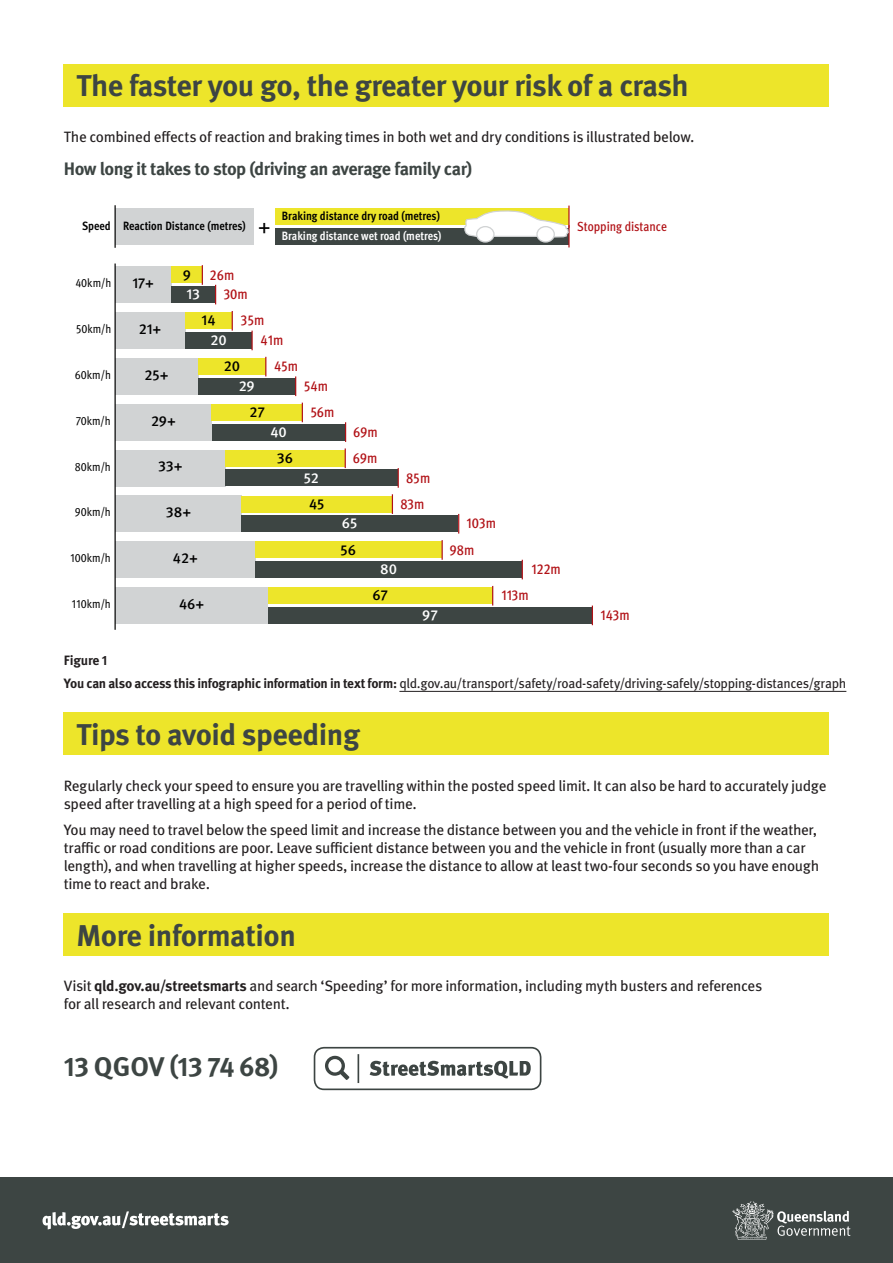
<style>
.page{position:relative;width:893px;height:1263px;background:#fff}
.page>*{position:absolute;margin:0;border:0;box-sizing:border-box;transform-origin:0 0}
.t1{font:700 30px "Meta Pro";letter-spacing:-.015em;color:#3d4543}
.t2{font:27.6px "Meta Pro Cond Norm";color:#000}
.t3{font:700 27px "Meta Pro";letter-spacing:-.025em;color:#3d4543}
.t4{font:700 18px "Meta Pro";letter-spacing:-.03em;color:#3d4543}
.t5{font:15px/18px "Meta Pro";letter-spacing:-.025em;color:#231f20}
.t6{font:500 condensed 14.4px "Meta Pro";color:#b11116}
.t7{font:500 14.4px "Meta Pro";letter-spacing:-.01em;color:#000}
.t8{font:500 14.4px "Meta Pro";letter-spacing:-.005em;color:#fff}
.t9{font:13.5px/23.2px "Meta Pro";letter-spacing:-.025em;color:#231f20}
.t10{font:500 condensed 13.2px "Meta Pro";color:#b11116}
.t11{font:700 condensed 12px "Meta Pro";color:#000}
.t12{font:condensed 12px "Meta Pro";color:#000}
.t13{font:700 condensed 12px "Meta Pro";color:#fff}
.s1{font-weight:700}
</style>
<div class="page">
<div style="left:64px;top:64px;width:765px;height:42px;background:#ede52a"></div>
<div style="left:0;top:1178px;width:893px;height:85px;background:#3d4543"></div>
<svg style="left:732px;top:1201px;width:118px;height:39px"></svg>
<svg style="left:43px;top:1211px;width:186px;height:18px"></svg>
<hr style="left:399px;top:691px;width:447px;height:1px;background:#231f20">
<div style="left:275px;top:208px;width:294px;height:17px;background:#ede52a"></div>
<div style="left:275px;top:228px;width:293px;height:16px;background:#3d4543"></div>
<div style="left:115px;top:267px;width:57px;height:36px;background:#d1d3d4"></div>
<div style="left:115px;top:313px;width:70px;height:36px;background:#d1d3d4"></div>
<div style="left:115px;top:358px;width:83px;height:36px;background:#d1d3d4"></div>
<div style="left:115px;top:404px;width:97px;height:36px;background:#d1d3d4"></div>
<div style="left:115px;top:450px;width:110px;height:36px;background:#d1d3d4"></div>
<div style="left:115px;top:496px;width:127px;height:36px;background:#d1d3d4"></div>
<div style="left:115px;top:542px;width:140px;height:36px;background:#d1d3d4"></div>
<div style="left:115px;top:587px;width:153px;height:37px;background:#d1d3d4"></div>
<div style="left:115px;top:208px;width:139px;height:36px;background:#d1d3d4"></div>
<div style="left:172px;top:267px;width:30px;height:16px;background:#ede52a"></div>
<div style="left:185px;top:313px;width:47px;height:16px;background:#ede52a"></div>
<div style="left:198px;top:358px;width:68px;height:17px;background:#ede52a"></div>
<div style="left:212px;top:404px;width:90px;height:17px;background:#ede52a"></div>
<div style="left:225px;top:450px;width:120px;height:16px;background:#ede52a"></div>
<div style="left:242px;top:496px;width:150px;height:16px;background:#ede52a"></div>
<div style="left:255px;top:542px;width:187px;height:16px;background:#ede52a"></div>
<div style="left:268px;top:588px;width:224px;height:16px;background:#ede52a"></div>
<div style="left:172px;top:286px;width:43px;height:17px;background:#3d4543"></div>
<div style="left:185px;top:332px;width:67px;height:17px;background:#3d4543"></div>
<div style="left:198px;top:378px;width:97px;height:16px;background:#3d4543"></div>
<div style="left:212px;top:424px;width:133px;height:16px;background:#3d4543"></div>
<div style="left:225px;top:470px;width:173px;height:16px;background:#3d4543"></div>
<div style="left:242px;top:515px;width:216px;height:17px;background:#3d4543"></div>
<div style="left:255px;top:561px;width:267px;height:17px;background:#3d4543"></div>
<div style="left:268px;top:607px;width:324px;height:17px;background:#3d4543"></div>
<hr style="left:115px;top:263px;width:1px;height:367px;background:#000">
<svg style="left:202px;top:265px;width:1px;height:20px"></svg>
<svg style="left:232px;top:311px;width:1px;height:20px"></svg>
<svg style="left:265px;top:357px;width:1px;height:19px"></svg>
<svg style="left:302px;top:403px;width:1px;height:19px"></svg>
<svg style="left:345px;top:448px;width:1px;height:20px"></svg>
<svg style="left:392px;top:494px;width:1px;height:20px"></svg>
<svg style="left:442px;top:540px;width:1px;height:20px"></svg>
<svg style="left:492px;top:586px;width:1px;height:19px"></svg>
<hr style="left:568px;top:206px;width:2px;height:22px;background:#b11116">
<svg style="left:215px;top:285px;width:1px;height:19px"></svg>
<svg style="left:251px;top:331px;width:2px;height:19px"></svg>
<svg style="left:295px;top:376px;width:1px;height:20px"></svg>
<svg style="left:345px;top:422px;width:1px;height:20px"></svg>
<svg style="left:398px;top:468px;width:1px;height:20px"></svg>
<svg style="left:458px;top:514px;width:1px;height:19px"></svg>
<svg style="left:522px;top:560px;width:1px;height:19px"></svg>
<svg style="left:592px;top:605px;width:1px;height:20px"></svg>
<hr style="left:568px;top:225px;width:2px;height:22px;background:#b11116">
<hr style="left:115px;top:205px;width:1px;height:43px;background:#000">
<svg style="left:464px;top:210px;width:105px;height:28px"></svg>
<div style="left:477px;top:227px;width:17px;height:15px;background:#fff;border-radius:50%"></div>
<div style="left:476px;top:226px;width:19px;height:17px;border:1px solid #d1d3d4;border-radius:50%"></div>
<div style="left:537px;top:227px;width:17px;height:15px;background:#fff;border-radius:50%"></div>
<div style="left:536px;top:226px;width:19px;height:17px;border:1px solid #d1d3d4;border-radius:50%"></div>
<div style="left:64px;top:712px;width:765px;height:43px;background:#ede52a"></div>
<div style="left:64px;top:913px;width:765px;height:43px;background:#ede52a"></div>
<div style="left:314px;top:1047px;width:227px;height:43px;border:2px solid #3d4543;border-radius:10px"></div>
<svg style="left:358px;top:1054px;width:1px;height:29px"></svg>
<svg style="left:325px;top:1056px;width:24px;height:24px"></svg>
<svg style="left:370px;top:1061px;width:161px;height:17px"></svg>
<h1 class="t1" style="left:77px;top:62px;width:614px">The faster you go, the greater your risk of a crash</h1>
<p class="t5" style="left:64px;top:127px;width:632px">The combined effects of reaction and braking times in both wet and dry conditions is illustrated below.</p>
<p class="t4" style="left:64px;top:155px;width:410px">How long it takes to stop (driving an average family car)</p>
<p class="t11" style="left:282px;top:207px;width:159px">Braking distance dry road (metres)</p>
<p class="t13" style="left:282px;top:227px;width:161px">Braking distance wet road (metres)</p>
<p class="t11" style="left:123px;top:217px;width:124px">Reaction Distance (metres)</p>
<p class="t11" style="left:82px;top:217px;width:30px">Speed</p>
<h2 class="t2" style="left:258px;top:205px;width:15px">+</h2>
<p class="t7" style="left:183px;top:263px;width:10px">9</p>
<p class="t7" style="left:202px;top:309px;width:15px">14</p>
<p class="t7" style="left:224px;top:355px;width:18px">20</p>
<p class="t7" style="left:249px;top:401px;width:17px">27</p>
<p class="t6" style="left:210px;top:264px;width:26px">26m</p>
<p class="t12" style="left:75px;top:274px;width:37px">40km/h</p>
<p class="t12" style="left:76px;top:320px;width:37px">50km/h</p>
<p class="t12" style="left:75px;top:366px;width:38px">60km/h</p>
<p class="t12" style="left:76px;top:412px;width:37px">70km/h</p>
<p class="t12" style="left:75px;top:457px;width:38px">80km/h</p>
<p class="t12" style="left:75px;top:503px;width:37px">90km/h</p>
<p class="t12" style="left:70px;top:549px;width:42px">100km/h</p>
<p class="t12" style="left:72px;top:595px;width:40px">110km/h</p>
<p class="t7" style="left:132px;top:272px;width:23px">17+</p>
<p class="t7" style="left:139px;top:318px;width:24px">21+</p>
<p class="t7" style="left:145px;top:364px;width:26px">25+</p>
<p class="t7" style="left:151px;top:409px;width:26px">29+</p>
<p class="t7" style="left:158px;top:455px;width:26px">33+</p>
<p class="t7" style="left:166px;top:501px;width:27px">38+</p>
<p class="t7" style="left:173px;top:547px;width:27px">42+</p>
<p class="t7" style="left:179px;top:593px;width:27px">46+</p>
<p class="t8" style="left:187px;top:283px;width:15px">13</p>
<p class="t6" style="left:223px;top:283px;width:26px">30m</p>
<p class="t6" style="left:240px;top:310px;width:26px">35m</p>
<p class="t8" style="left:210px;top:329px;width:18px">20</p>
<p class="t6" style="left:261px;top:329px;width:24px">41m</p>
<p class="t6" style="left:274px;top:355px;width:26px">45m</p>
<p class="t8" style="left:239px;top:375px;width:18px">29</p>
<p class="t6" style="left:304px;top:375px;width:26px">54m</p>
<p class="t6" style="left:310px;top:401px;width:26px">56m</p>
<p class="t6" style="left:353px;top:421px;width:26px">69m</p>
<p class="t8" style="left:270px;top:420px;width:18px">40</p>
<p class="t7" style="left:277px;top:447px;width:18px">36</p>
<p class="t6" style="left:353px;top:447px;width:26px">69m</p>
<p class="t8" style="left:304px;top:466px;width:17px">52</p>
<p class="t6" style="left:406px;top:467px;width:26px">85m</p>
<p class="t6" style="left:400px;top:493px;width:26px">83m</p>
<p class="t7" style="left:309px;top:492px;width:17px">45</p>
<p class="t8" style="left:342px;top:512px;width:17px">65</p>
<p class="t7" style="left:341px;top:538px;width:17px">56</p>
<p class="t8" style="left:380px;top:558px;width:18px">80</p>
<p class="t7" style="left:372px;top:584px;width:17px">67</p>
<p class="t8" style="left:422px;top:604px;width:17px">97</p>
<p class="t6" style="left:466px;top:512px;width:31px">103m</p>
<p class="t6" style="left:450px;top:539px;width:26px">98m</p>
<p class="t6" style="left:531px;top:558px;width:31px">122m</p>
<p class="t6" style="left:501px;top:585px;width:29px">113m</p>
<p class="t10" style="left:577px;top:217px;width:91px">Stopping distance</p>
<p class="t6" style="left:600px;top:604px;width:31px">143m</p>
<p class="t9" style="left:64px;top:648px;width:784px"><span class="s1">Figure 1<br>You can also access this infographic information in text form:</span> qld.gov.au/transport/safety/road-safety/driving-safely/stopping-distances/graph</p>
<h1 class="t1" style="left:77px;top:711px;width:285px">Tips to avoid speeding</h1>
<p class="t5" style="left:64px;top:775px;width:764px">Regularly check your speed to ensure you are travelling within the posted speed limit. It can also be hard to accurately judge speed after travelling at a high speed for a period of time.</p>
<p class="t5" style="left:64px;top:820px;width:757px">You may need to travel below the speed limit and increase the distance between you and the vehicle in front if the weather, traffic or road conditions are poor. Leave sufficient distance between you and the vehicle in front (usually more than a car length), and when travelling at higher speeds, increase the distance to allow at least two-four seconds so you have enough time to react and brake.</p>
<h1 class="t1" style="left:77px;top:912px;width:221px">More information</h1>
<p class="t5" style="left:64px;top:976px;width:700px">Visit <span class="s1">qld.gov.au/streetsmarts</span> and search ‘Speeding’ for more information, including myth busters and references for all research and relevant content.</p>
<h3 class="t3" style="left:64px;top:1045px;width:216px">13 QGOV (13 74 68)</h3>
</div>
